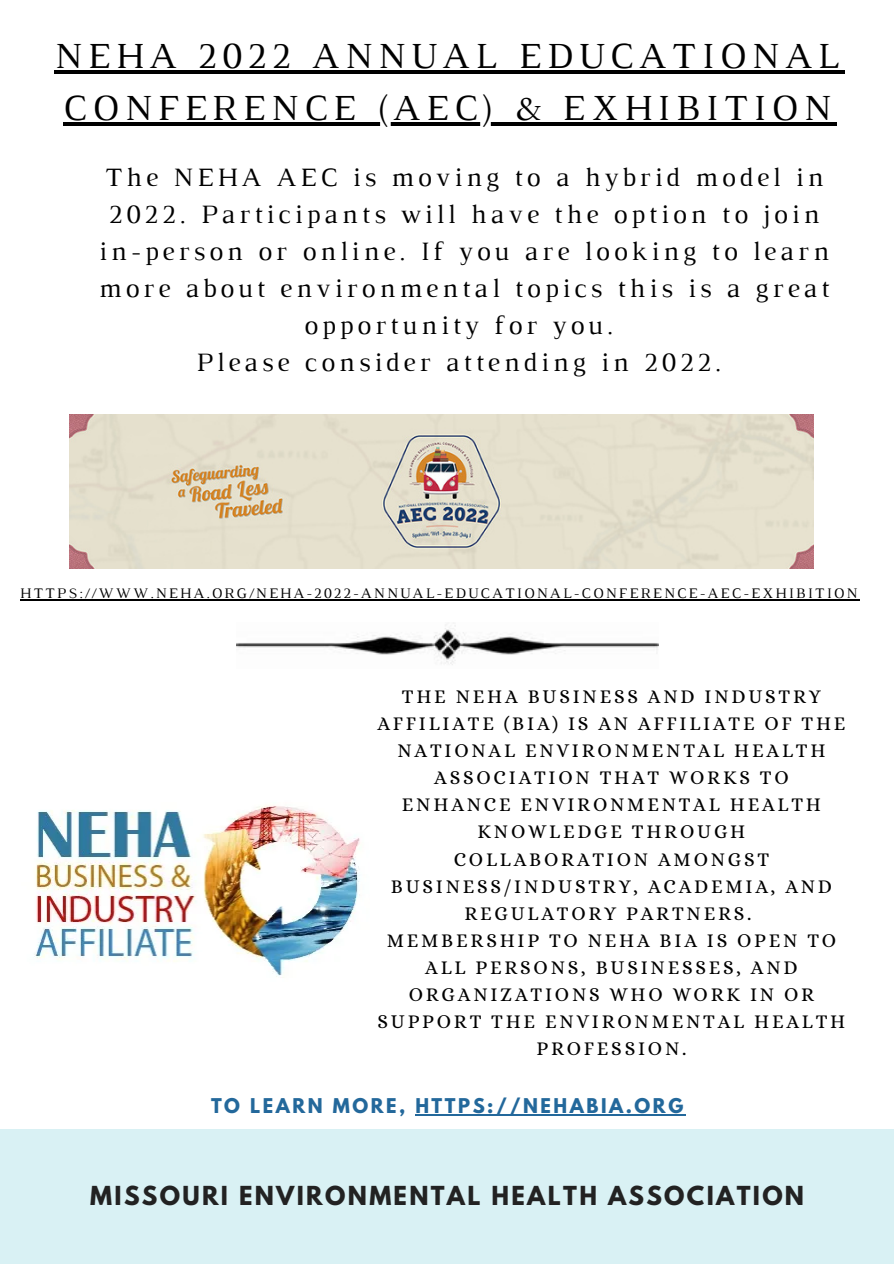
<style>
.page{position:relative;width:894px;height:1264px;background:#fff}
.page>*{position:absolute;margin:0;border:0;box-sizing:border-box;transform-origin:0 0}
.t1{font:37.5px/51.8px "Luthier";letter-spacing:.14em;color:#000}
.t2{font:27px/37.2px "Luthier";letter-spacing:.14em;color:#000;text-align:center}
.t3{font:700 23.25px "League Spartan";letter-spacing:.1em;color:#222}
.t4{font:19.5px/27px "Alice";letter-spacing:.14em;color:#000;text-align:center}
.t5{font:700 18px "League Spartan";letter-spacing:.14em;color:#23689b}
.t6{font:14.85px "Luthier";letter-spacing:.14em;color:#000}
</style>
<div class="page">
<div style="left:0;top:1128px;width:893px;height:135px;background:#d9f1f4"></div>
<img style="left:70px;top:414px;width:743px;height:155px">
<img style="left:236px;top:624px;width:422px;height:41px">
<img style="left:34px;top:805px;width:326px;height:173px">
<hr style="left:54px;top:71px;width:790px;height:3px;background:#000">
<hr style="left:63px;top:122px;width:773px;height:4px;background:#000">
<hr style="left:20px;top:599px;width:839px;height:1px;background:#000">
<hr style="left:415px;top:1114px;width:270px;height:1px;background:#23689b">
<p class="t1" style="left:54px;top:33px;width:786px">NEHA 2022 ANNUAL EDUCATIONAL<br>CONFERENCE (AEC) &amp; EXHIBITION</p>
<p class="t2" style="left:99px;top:160px;width:732px">The NEHA AEC is moving to a hybrid model in 2022. Participants will have the option to join in-person or online. If you are looking to learn more about environmental topics this is a great opportunity for you.</p>
<p class="t2" style="left:196px;top:346px;width:526px">Please consider attending in 2022.</p>
<p class="t6" style="left:20px;top:588px;width:838px">HTTPS://WWW.NEHA.ORG/NEHA-2022-ANNUAL-EDUCATIONAL-CONFERENCE-AEC-EXHIBITION</p>
<p class="t4" style="left:377px;top:683px;width:469px">THE NEHA BUSINESS AND INDUSTRY<br>AFFILIATE (BIA) IS AN AFFILIATE OF THE<br>NATIONAL ENVIRONMENTAL HEALTH<br>ASSOCIATION THAT WORKS TO<br>ENHANCE ENVIRONMENTAL HEALTH<br>KNOWLEDGE THROUGH<br>COLLABORATION AMONGST<br>BUSINESS/INDUSTRY, ACADEMIA, AND<br>REGULATORY PARTNERS.</p>
<p class="t4" style="left:377px;top:926px;width:469px">MEMBERSHIP TO NEHA BIA IS OPEN TO<br>ALL PERSONS, BUSINESSES, AND<br>ORGANIZATIONS WHO WORK IN OR<br>SUPPORT THE ENVIRONMENTAL HEALTH<br>PROFESSION.</p>
<p class="t5" style="left:211px;top:1096px;width:473px">TO LEARN MORE, HTTPS://NEHABIA.ORG</p>
<p class="t3" style="left:90px;top:1184px;width:715px">MISSOURI ENVIRONMENTAL HEALTH ASSOCIATION</p>
</div>
